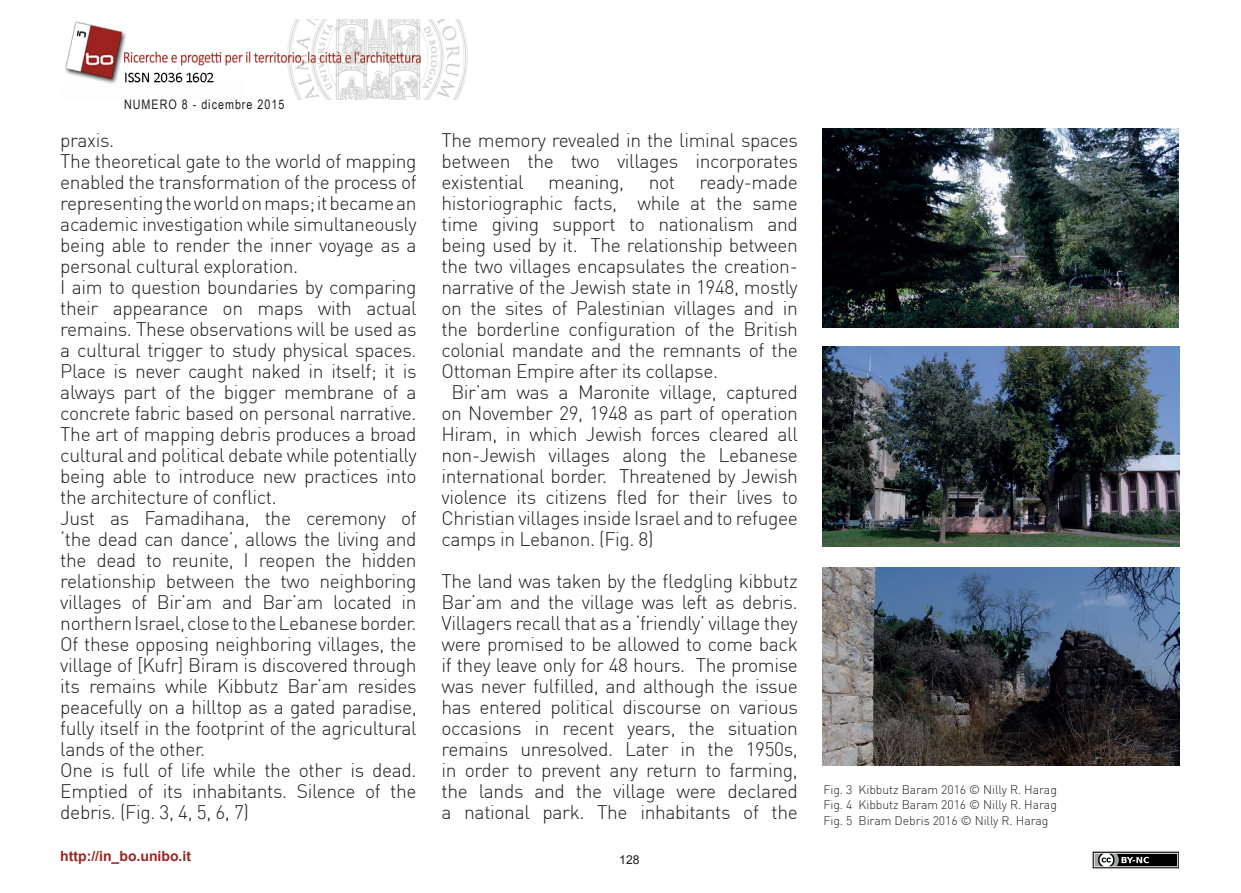
<style>
.page{position:relative;width:1241px;height:893px;background:#fff}
.page>*{position:absolute;margin:0;border:0;box-sizing:border-box;transform-origin:0 0}
.t1{font:300 19.25px/21px "DIN";letter-spacing:-.02em;color:#231f20;text-align:justify}
.t2{font:700 14px "Arial";color:#9c231f}
.t3{font:13.12px "Arial Narrow";letter-spacing:.075em;color:#231f20}
.t4{font:300 12.25px/15.8px "DIN";letter-spacing:-.005em;color:#231f20;text-align:justify}
.t5{font:12.25px "Arial";color:#231f20}
</style>
<div class="page">
<img style="left:65px;top:19px;width:403px;height:80px">
<img style="left:1092px;top:851px;width:86px;height:17px">
<img style="left:822px;top:128px;width:356px;height:199px">
<img style="left:822px;top:347px;width:356px;height:199px">
<img style="left:822px;top:567px;width:356px;height:199px">
<p class="t3" style="left:124px;top:95px;width:162px">NUMERO 8 - dicembre 2015</p>
<p class="t1" style="left:60px;top:129px;width:358px;text-align:left">praxis.<br>The theoretical gate to the world of mapping enabled the transformation of the process of representing the world on maps; it became an academic investigation while simultaneously being able to render the inner voyage as a personal cultural exploration.<br>I aim to question boundaries by comparing their appearance on maps with actual remains. These observations will be used as a cultural trigger to study physical spaces.<br>Place is never caught naked in itself; it is always part of the bigger membrane of a concrete fabric based on personal narrative.<br>The art of mapping debris produces a broad cultural and political debate while potentially being able to introduce new practices into the architecture of conflict.<br>Just as Famadihana, the ceremony of ‘the dead can dance’, allows the living and the dead to reunite, I reopen the hidden relationship between the two neighboring villages of Bir’am and Bar’am located in northern Israel, close to the Lebanese border.<br>Of these opposing neighboring villages, the village of [Kufr] Biram is discovered through its remains while Kibbutz Bar’am resides peacefully on a hilltop as a gated paradise, fully itself in the footprint of the agricultural lands of the other.<br>One is full of life while the other is dead.<br>Emptied of its inhabitants. Silence of the debris. (Fig. 3, 4, 5, 6, 7)</p>
<p class="t1" style="left:441px;top:129px;width:358px">The memory revealed in the liminal spaces between the two villages incorporates existential</p>
<p class="t1" style="left:548px;top:171px;width:77px">meaning,</p>
<p class="t1" style="left:648px;top:171px;width:28px">not</p>
<p class="t1" style="left:699px;top:171px;width:100px">ready-made</p>
<p class="t1" style="left:441px;top:192px;width:358px">historiographic facts, while at the same</p>
<p class="t1" style="left:441px;top:213px;width:358px">time giving support to nationalism and</p>
<p class="t1" style="left:441px;top:234px;width:358px">being used by it. The relationship between</p>
<p class="t1" style="left:441px;top:255px;width:358px">the two villages encapsulates the creation-</p>
<p class="t1" style="left:441px;top:276px;width:358px">narrative of the Jewish state in 1948, mostly</p>
<p class="t1" style="left:441px;top:297px;width:358px">on the sites of Palestinian villages and in</p>
<p class="t1" style="left:441px;top:318px;width:358px">the borderline configuration of the British</p>
<p class="t1" style="left:441px;top:339px;width:358px">colonial mandate and the remnants of the</p>
<p class="t1" style="left:441px;top:360px;width:278px">Ottoman Empire after its collapse.</p>
<p class="t1" style="left:451px;top:381px;width:348px">Bir’am was a Maronite village, captured</p>
<p class="t1" style="left:441px;top:402px;width:358px">on November 29, 1948 as part of operation</p>
<p class="t1" style="left:441px;top:423px;width:358px">Hiram, in which Jewish forces cleared all</p>
<p class="t1" style="left:441px;top:444px;width:358px">non-Jewish villages along the Lebanese</p>
<p class="t1" style="left:441px;top:465px;width:358px">international border. Threatened by Jewish</p>
<p class="t1" style="left:441px;top:486px;width:358px">violence its citizens fled for their lives to</p>
<p class="t1" style="left:441px;top:507px;width:358px">Christian villages inside Israel and to refugee</p>
<p class="t1" style="left:441px;top:528px;width:213px">camps in Lebanon. (Fig. 8)</p>
<p class="t1" style="left:441px;top:570px;width:358px">The land was taken by the fledgling kibbutz Bar’am and the village was left as debris.<br>Villagers recall that as a ‘friendly’ village they were promised to be allowed to come back if they leave only for 48 hours. The promise was never fulfilled, and although the issue has entered political discourse on various occasions in recent years, the situation remains unresolved. Later in the 1950s, in order to prevent any return to farming, the lands and the village were declared a national park. The inhabitants of the</p>
<p class="t2" style="left:60px;top:847px;width:132px">http://in_bo.unibo.it</p>
<p class="t5" style="left:619px;top:851px;width:22px">128</p>
<p class="t4" style="left:823px;top:781px;width:235px">Fig. 3 Kibbutz Baram 2016 © Nilly R. Harag Fig. 4 Kibbutz Baram 2016 © Nilly R. Harag Fig. 5 Biram Debris 2016 © Nilly R. Harag</p>
</div>
